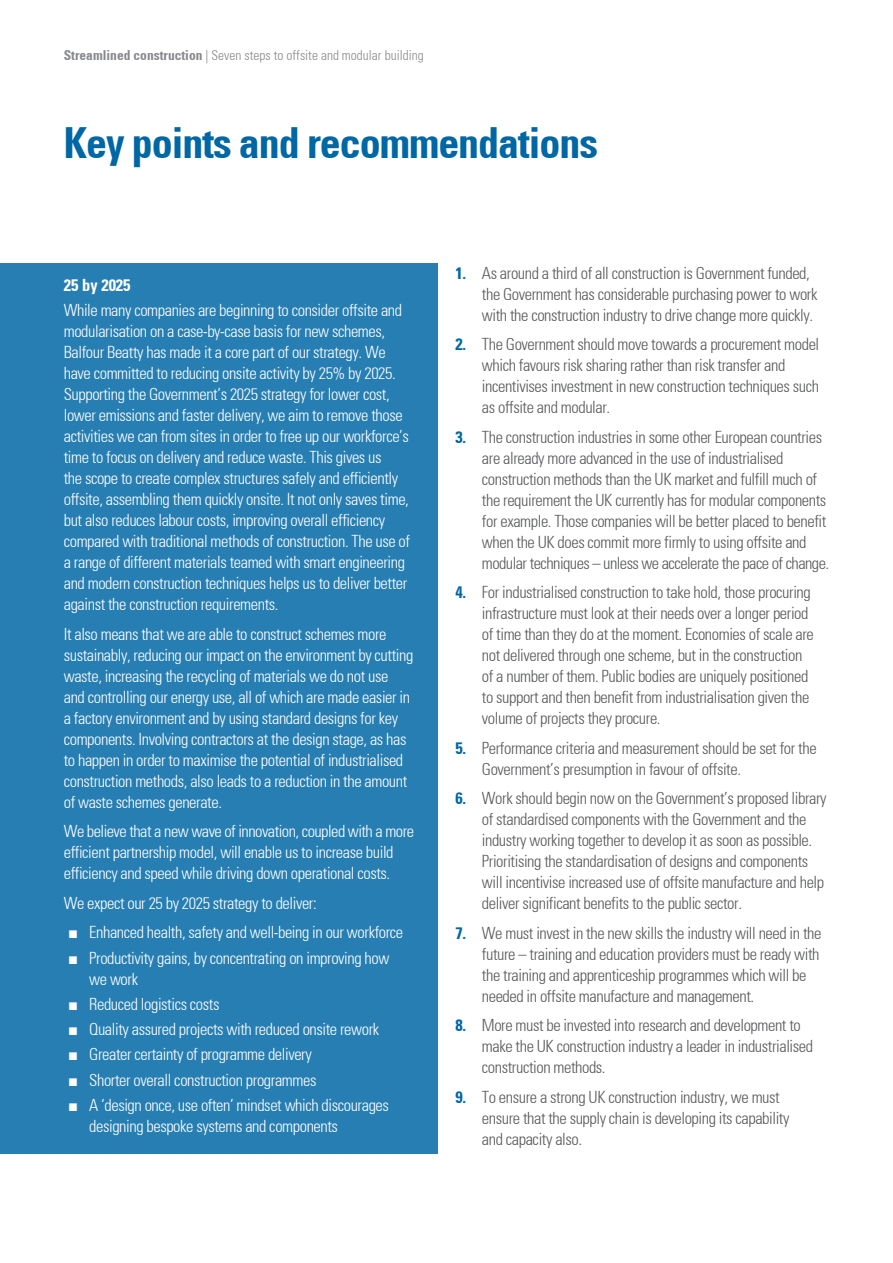
<style>
.page{position:relative;width:893px;height:1263px;background:#fff}
.page>*{position:absolute;margin:0;border:0;box-sizing:border-box;transform-origin:0 0}
.Page_title{font:700 condensed 42px "Univers";letter-spacing:-.025em;color:#0067a5}
.Body_text{font:300 condensed 16.5px/21px "Univers";letter-spacing:-.025em;color:#57585a}
.Body_text-2{font:300 condensed 16.5px/21px "Univers";letter-spacing:-.025em;color:#fff}
.Body_heading{font:700 condensed 16.5px "Univers";color:#fff}
.t1{font:300 condensed 13.5px "Univers";color:#87898c}
.s1{font-weight:700}
.s2{font-family:"Arial";font-weight:400;font-stretch:normal}
.s3{font-weight:700;color:#0067a5}
</style>
<div class="page">
<hr style="left:892px;top:117px;width:1px;height:1146px;background:#87898c">
<div style="left:0;top:263px;width:437px;height:891px;background:#277eb2"></div>
<p class="t1" style="left:64px;top:47px;width:361px"><span class="s1">Streamlined construction</span> | Seven steps to offsite and modular building</p>
<p class="Page_title" style="left:64px;top:117px;width:536px">Key points and recommendations</p>
<p class="Body_heading" style="left:64px;top:275px;width:68px">25 by 2025</p>
<p class="Body_text-2" style="left:64px;top:300px;width:348px">While many companies are beginning to consider offsite and modularisation on a case-by-case basis for new schemes, Balfour Beatty has made it a core part of our strategy. We have committed to reducing onsite activity by 25% by 2025.<br>Supporting the Government’s 2025 strategy for lower cost, lower emissions and faster delivery, we aim to remove those activities we can from sites in order to free up our workforce’s time to focus on delivery and reduce waste. This gives us<br>the scope to create complex structures safely and efficiently offsite, assembling them quickly onsite. It not only saves time, but also reduces labour costs, improving overall efficiency compared with traditional methods of construction. The use of a range of different materials teamed with smart engineering and modern construction techniques helps us to deliver better against the construction requirements.</p>
<p class="Body_text-2" style="left:64px;top:623px;width:351px">It also means that we are able to construct schemes more sustainably, reducing our impact on the environment by cutting waste, increasing the recycling of materials we do not use and controlling our energy use, all of which are made easier in a factory environment and by using standard designs for key components. Involving contractors at the design stage, as has to happen in order to maximise the potential of industrialised construction methods, also leads to a reduction in the amount of waste schemes generate.</p>
<p class="Body_text-2" style="left:64px;top:821px;width:352px">We believe that a new wave of innovation, coupled with a more efficient partnership model, will enable us to increase build efficiency and speed while driving down operational costs.</p>
<p class="Body_text-2" style="left:64px;top:893px;width:255px">We expect our 25 by 2025 strategy to deliver:</p>
<p class="Body_text-2" style="left:68px;top:922px;width:337px"><span class="s2">■</span> Enhanced health, safety and well-being in our workforce</p>
<p class="Body_text-2" style="left:89px;top:947px;width:302px;text-indent:-21px"><span class="s2">■</span> Productivity gains, by concentrating on improving how we work</p>
<p class="Body_text-2" style="left:68px;top:994px;width:153px"><span class="s2">■</span> Reduced logistics costs</p>
<p class="Body_text-2" style="left:68px;top:1019px;width:313px"><span class="s2">■</span> Quality assured projects with reduced onsite rework</p>
<p class="Body_text-2" style="left:68px;top:1044px;width:245px"><span class="s2">■</span> Greater certainty of programme delivery</p>
<p class="Body_text-2" style="left:68px;top:1069px;width:250px"><span class="s2">■</span> Shorter overall construction programmes</p>
<p class="Body_text-2" style="left:89px;top:1095px;width:301px;text-indent:-21px"><span class="s2">■</span> A ‘design once, use often’ mindset which discourages designing bespoke systems and components</p>
<p class="Body_text" style="left:482px;top:262px;width:337px;text-indent:-26px"><span class="s3">1.</span> As around a third of all construction is Government funded, the Government has considerable purchasing power to work with the construction industry to drive change more quickly.</p>
<p class="Body_text" style="left:482px;top:334px;width:339px;text-indent:-26px"><span class="s3">2.</span> The Government should move towards a procurement model which favours risk sharing rather than risk transfer and incentivises investment in new construction techniques such as offsite and modular.</p>
<p class="Body_text" style="left:482px;top:426px;width:349px;text-indent:-26px"><span class="s3">3.</span> The construction industries in some other European countries are already more advanced in the use of industrialised construction methods than the UK market and fulfill much of the requirement the UK currently has for modular components for example. Those companies will be better placed to benefit when the UK does commit more firmly to using offsite and modular techniques – unless we accelerate the pace of change.</p>
<p class="Body_text" style="left:482px;top:582px;width:333px;text-indent:-26px"><span class="s3">4.</span> For industrialised construction to take hold, those procuring infrastructure must look at their needs over a longer period of time than they do at the moment. Economies of scale are not delivered through one scheme, but in the construction of a number of them. Public bodies are uniquely positioned to support and then benefit from industrialisation given the volume of projects they procure.</p>
<p class="Body_text" style="left:482px;top:737px;width:336px;text-indent:-26px"><span class="s3">5.</span> Performance criteria and measurement should be set for the<br>Government’s presumption in favour of offsite.</p>
<p class="Body_text" style="left:482px;top:788px;width:346px;text-indent:-26px"><span class="s3">6.</span> Work should begin now on the Government’s proposed library of standardised components with the Government and the industry working together to develop it as soon as possible.<br>Prioritising the standardisation of designs and components will incentivise increased use of offsite manufacture and help deliver significant benefits to the public sector.</p>
<p class="Body_text" style="left:482px;top:922px;width:341px;text-indent:-26px"><span class="s3">7.</span> We must invest in the new skills the industry will need in the future – training and education providers must be ready with the training and apprenticeship programmes which will be needed in offsite manufacture and management.</p>
<p class="Body_text" style="left:482px;top:1015px;width:333px;text-indent:-26px"><span class="s3">8.</span> More must be invested into research and development to make the UK construction industry a leader in industrialised construction methods.</p>
<p class="Body_text" style="left:482px;top:1086px;width:309px;text-indent:-26px"><span class="s3">9.</span> To ensure a strong UK construction industry, we must ensure that the supply chain is developing its capability and capacity also.</p>
</div>
